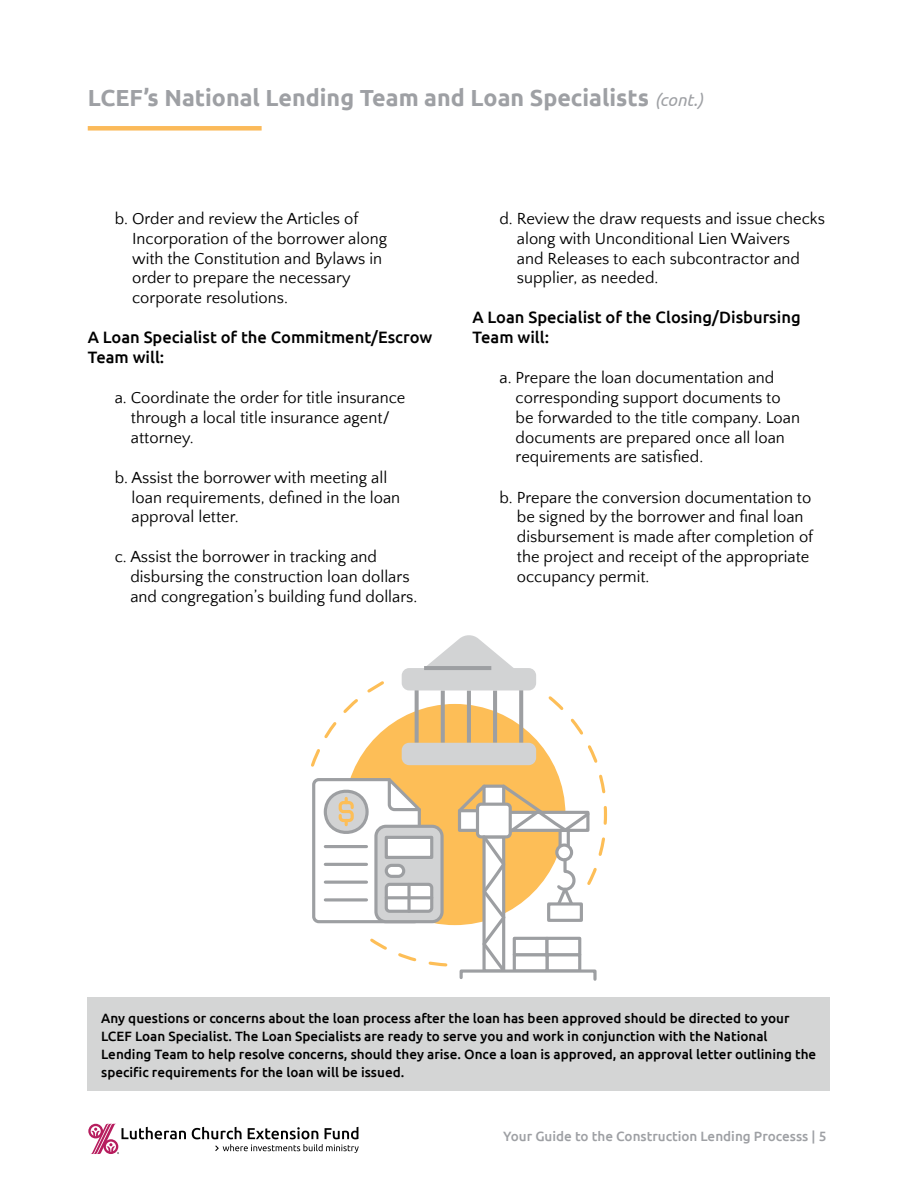
<style>
.page{position:relative;width:918px;height:1188px;background:#fff}
.page>*{position:absolute;margin:0;border:0;box-sizing:border-box;transform-origin:0 0}
.t1{font:700 23.25px "Ubuntu";color:#9ea0a4}
.t2{font:16.5px/19.8px "Quattrocento Sans";color:#000}
.t3{font:500 16.5px/19.8px "Ubuntu";color:#000}
.t4{font:500 13.5px/18px "Ubuntu";color:#000}
.t5{font:500 13.5px "Ubuntu";color:#9ea0a4}
.s1{font-weight:400;font-style:italic;font-size:17.25px}
</style>
<div class="page">
<svg style="left:192px;top:1127px;width:167px;height:26px"></svg>
<svg style="left:88px;top:1124px;width:98px;height:30px"></svg>
<div style="left:88px;top:126px;width:174px;height:5px;background:#fbba5a"></div>
<div style="left:88px;top:998px;width:742px;height:93px;background:#d4d5d5"></div>
<svg style="left:311px;top:635px;width:297px;height:346px"></svg>
<hr style="left:424px;top:666px;width:67px;height:4px;background:#9d9fa2">
<h1 class="t1" style="left:88px;top:83px;width:617px">LCEF’s National Lending Team and Loan Specialists <span class="s1">(cont.)</span></h1>
<p class="t2" style="left:132px;top:209px;width:256px;text-indent:-17px">b. Order and review the Articles of<br>Incorporation of the borrower along with the Constitution and Bylaws in order to prepare the necessary corporate resolutions.</p>
<p class="t3" style="left:88px;top:327px;width:346px">A Loan Specialist of the Commitment/Escrow<br>Team will:</p>
<p class="t2" style="left:131px;top:388px;width:276px;text-indent:-16px">a. Coordinate the order for title insurance through a local title insurance agent/ attorney.</p>
<p class="t2" style="left:132px;top:468px;width:270px;text-indent:-17px">b. Assist the borrower with meeting all loan requirements, defined in the loan approval letter.</p>
<p class="t2" style="left:130px;top:548px;width:289px;text-indent:-16px">c. Assist the borrower in tracking and disbursing the construction loan dollars and congregation’s building fund dollars.</p>
<p class="t2" style="left:517px;top:209px;width:310px;text-indent:-17px">d. Review the draw requests and issue checks along with Unconditional Lien Waivers<br>and Releases to each subcontractor and supplier, as needed.</p>
<p class="t3" style="left:472px;top:307px;width:330px">A Loan Specialist of the Closing/Disbursing<br>Team will:</p>
<p class="t2" style="left:516px;top:369px;width:286px;text-indent:-16px">a. Prepare the loan documentation and corresponding support documents to be forwarded to the title company. Loan documents are prepared once all loan requirements are satisfied.</p>
<p class="t2" style="left:517px;top:488px;width:298px;text-indent:-17px">b. Prepare the conversion documentation to be signed by the borrower and final loan disbursement is made after completion of the project and receipt of the appropriate occupancy permit.</p>
<p class="t4" style="left:101px;top:1008px;width:717px">Any questions or concerns about the loan process after the loan has been approved should be directed to your LCEF Loan Specialist. The Loan Specialists are ready to serve you and work in conjunction with the National Lending Team to help resolve concerns, should they arise. Once a loan is approved, an approval letter outlining the specific requirements for the loan will be issued.</p>
<p class="t5" style="left:503px;top:1128px;width:325px">Your Guide to the Construction Lending Processs | 5</p>
</div>
